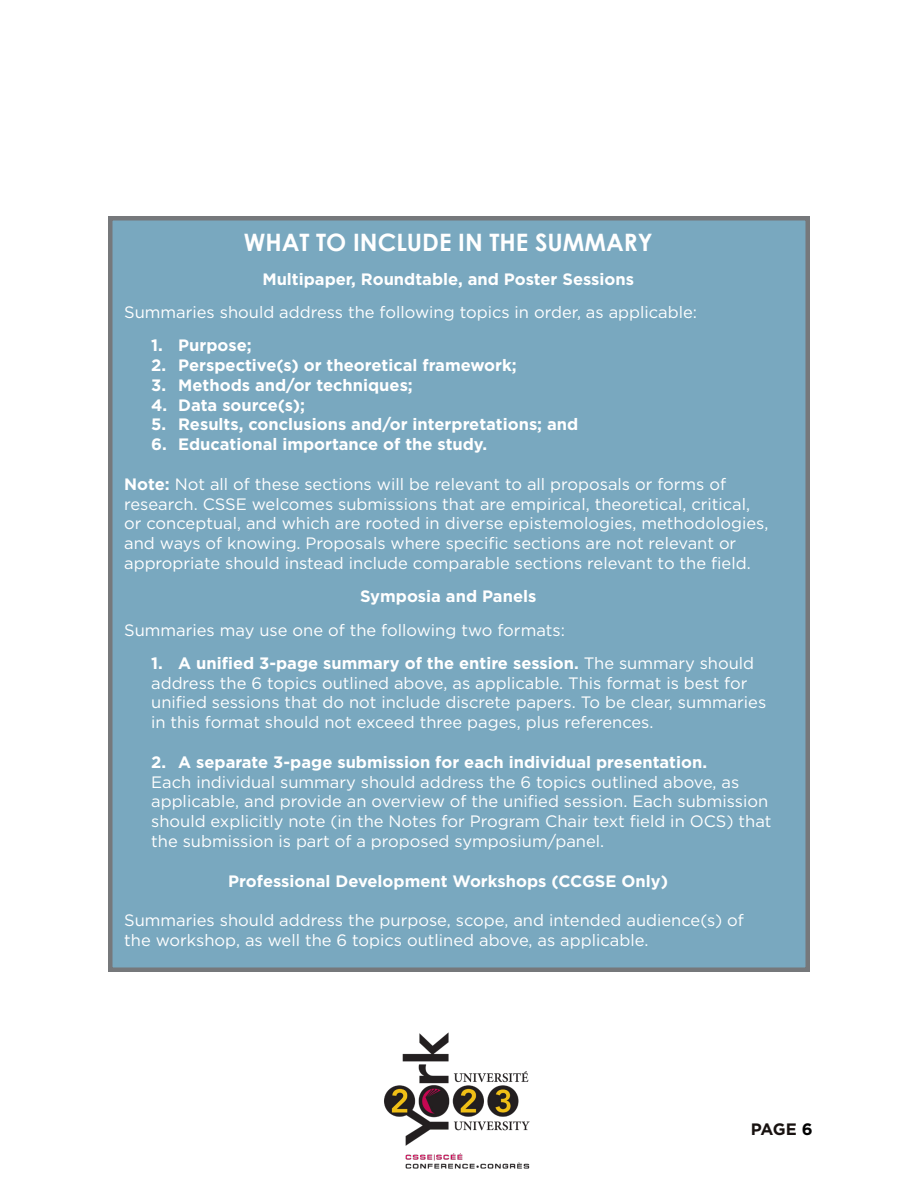
<style>
.page{position:relative;width:918px;height:1188px;background:#fff}
.page>*{position:absolute;margin:0;border:0;box-sizing:border-box;transform-origin:0 0}
.Box_heading{font:700 24px "Century Gothic";color:#fff}
.Box_body_text{font:16.5px/19.8px "Gotham";color:#fff}
.Box_body_text_list{font:700 16.5px "Gotham";color:#fff}
.Box_body_text_list-2{font:16.5px/19.8px "Gotham";color:#fff}
.Box_body_text-2{font:700 16.5px "Gotham";color:#fff}
.t1{font:700 16.5px "Gotham";color:#181210}
.s1{font-weight:700}
.s2{color:#000}
</style>
<div class="page">
<img style="left:384px;top:1032px;width:146px;height:137px">
<div style="left:108px;top:216px;width:702px;height:756px;background:#79a8bf;border:4px solid #76787b"></div>
<p class="Box_heading" style="left:244px;top:224px;width:410px">WHAT TO INCLUDE IN THE SUMMARY</p>
<p class="Box_body_text-2" style="left:262px;top:268px;width:373px">Multipaper, Roundtable, and Poster Sessions</p>
<p class="Box_body_text" style="left:124px;top:302px;width:574px">Summaries should address the following topics in order, as applicable:</p>
<p class="Box_body_text_list" style="left:151px;top:334px;width:102px">1. Purpose;</p>
<p class="Box_body_text_list" style="left:151px;top:354px;width:367px">2. Perspective(s) or theoretical framework;</p>
<p class="Box_body_text_list" style="left:151px;top:374px;width:263px">3. Methods and/or techniques;</p>
<p class="Box_body_text_list" style="left:151px;top:394px;width:155px">4. Data source(s);</p>
<p class="Box_body_text_list" style="left:151px;top:414px;width:429px">5. Results, conclusions and/or interpretations; and</p>
<p class="Box_body_text_list" style="left:151px;top:433px;width:337px">6. Educational importance of the study.</p>
<p class="Box_body_text" style="left:124px;top:474px;width:646px"><span class="s1">Note:</span> Not all of these sections will be relevant to all proposals or forms of research. CSSE welcomes submissions that are empirical, theoretical, critical, or conceptual, and which are rooted in diverse epistemologies, methodologies, and ways of knowing. Proposals where specific sections are not relevant or appropriate should instead include comparable sections relevant to the field.</p>
<p class="Box_body_text-2" style="left:360px;top:585px;width:178px">Symposia and Panels</p>
<p class="Box_body_text" style="left:124px;top:619px;width:442px">Summaries may use one of the following two formats:</p>
<p class="Box_body_text" style="left:151px;top:653px;width:617px"><span class="s1">1. A unified 3-page summary of the entire session.</span> The summary should address the 6 topics outlined above, as applicable. This format is best for unified sessions that do not include discrete papers. To be clear, summaries in this format should not exceed three pages, plus references.</p>
<p class="Box_body_text" style="left:151px;top:752px;width:622px"><span class="s1">2. A separate 3-page submission for each individual presentation.<br></span>Each individual summary should address the 6 topics outlined above, as applicable, and provide an overview of the unified session. Each submission should explicitly note (in the Notes for Program Chair text field in OCS) that the submission is part of a proposed symposium/panel.</p>
<p class="Box_body_text_list" style="left:228px;top:870px;width:441px">Professional Development Workshops (CCGSE Only)</p>
<p class="Box_body_text_list-2" style="left:124px;top:910px;width:621px">Summaries should address the purpose, scope, and intended audience(s) of the workshop, as well the 6 topics outlined above, as applicable.</p>
<p class="t1" style="left:751px;top:1118px;width:64px">PAGE <span class="s2">6</span></p>
</div>
